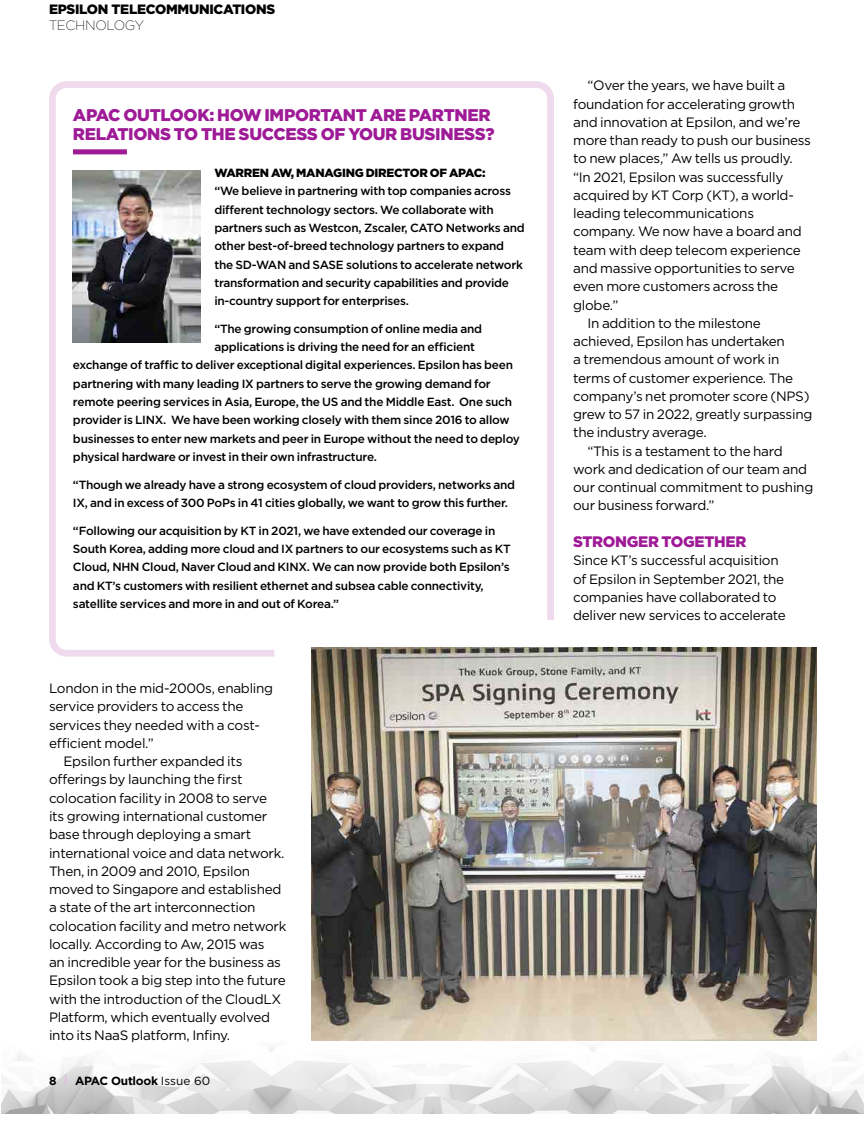
<style>
.page{position:relative;width:864px;height:1145px;background:#fff}
.page>*{position:absolute;margin:0;border:0;box-sizing:border-box;transform-origin:0 0}
.t1{font:900 16.8px/18.6px "Gotham";letter-spacing:-.02em;color:#9e1a97}
.t2{font:900 15.3px "Gotham";letter-spacing:-.02em;color:#9e1a97}
.t3{font:13.5px/18.3px "Gotham";letter-spacing:-.02em;color:#000}
.t4{font:900 13.5px "Gotham";letter-spacing:-.02em;color:#000}
.t5{font:200 13.5px "Gotham";letter-spacing:-.02em;color:#000}
.t6{font:500 11.7px/18.3px "Gotham";letter-spacing:-.02em;color:#000}
.t7{font:900 11.7px "Gotham";letter-spacing:-.02em;color:#000}
.t8{font:700 11.7px "Gotham";letter-spacing:-.025em;color:#000}
.s1{color:#e2bae0}
.s2{font-weight:400}
</style>
<div class="page">
<img style="left:1px;top:961px;width:863px;height:152px">
<img style="left:311px;top:647px;width:505px;height:393px">
<svg style="left:49px;top:81px;width:508px;height:579px"></svg>
<div style="left:73px;top:149px;width:54px;height:5px;background:#9e1a97"></div>
<img style="left:73px;top:170px;width:127px;height:172px">
<p class="t4" style="left:49px;top:0;width:228px">EPSILON TELECOMMUNICATIONS</p>
<p class="t5" style="left:49px;top:17px;width:97px">TECHNOLOGY</p>
<p class="t1" style="left:73px;top:106px;width:423px">APAC OUTLOOK: HOW IMPORTANT ARE PARTNER<br>RELATIONS TO THE SUCCESS OF YOUR BUSINESS?</p>
<p class="t7" style="left:214px;top:165px;width:273px">WARREN AW, MANAGING DIRECTOR OF APAC:</p>
<p class="t6" style="left:214px;top:182px;width:312px">“We believe in partnering with top companies across different technology sectors. We collaborate with partners such as Westcon, Zscaler, CATO Networks and other best-of-breed technology partners to expand the SD-WAN and SASE solutions to accelerate network transformation and security capabilities and provide in-country support for enterprises.</p>
<p class="t6" style="left:214px;top:319px;width:269px">“The growing consumption of online media and</p>
<p class="t6" style="left:214px;top:338px;width:262px">applications is driving the need for an efficient</p>
<p class="t6" style="left:73px;top:356px;width:442px">exchange of traffic to deliver exceptional digital experiences. Epsilon has been</p>
<p class="t6" style="left:73px;top:374px;width:419px">partnering with many leading IX partners to serve the growing demand for</p>
<p class="t6" style="left:73px;top:392px;width:441px">remote peering services in Asia, Europe, the US and the Middle East. One such</p>
<p class="t6" style="left:73px;top:411px;width:438px">provider is LINX. We have been working closely with them since 2016 to allow</p>
<p class="t6" style="left:73px;top:429px;width:449px">businesses to enter new markets and peer in Europe without the need to deploy</p>
<p class="t6" style="left:73px;top:447px;width:306px">physical hardware or invest in their own infrastructure.</p>
<p class="t6" style="left:73px;top:475px;width:444px">“Though we already have a strong ecosystem of cloud providers, networks and<br>IX, and in excess of 300 PoPs in 41 cities globally, we want to grow this further.</p>
<p class="t6" style="left:73px;top:521px;width:439px">“Following our acquisition by KT in 2021, we have extended our coverage in South Korea, adding more cloud and IX partners to our ecosystems such as KT Cloud, NHN Cloud, Naver Cloud and KINX. We can now provide both Epsilon’s and KT’s customers with resilient ethernet and subsea cable connectivity, satellite services and more in and out of Korea.”</p>
<p class="t3" style="left:49px;top:679px;width:226px">London in the mid-2000s, enabling</p>
<p class="t3" style="left:49px;top:697px;width:196px">service providers to access the</p>
<p class="t3" style="left:49px;top:715px;width:213px">services they needed with a cost-</p>
<p class="t3" style="left:49px;top:734px;width:106px">efficient model.”</p>
<p class="t3" style="left:63px;top:752px;width:181px">Epsilon further expanded its</p>
<p class="t3" style="left:49px;top:770px;width:195px">offerings by launching the first</p>
<p class="t3" style="left:49px;top:788px;width:220px">colocation facility in 2008 to serve</p>
<p class="t3" style="left:49px;top:807px;width:220px">its growing international customer</p>
<p class="t3" style="left:49px;top:825px;width:204px">base through deploying a smart</p>
<p class="t3" style="left:49px;top:843px;width:237px">international voice and data network.</p>
<p class="t3" style="left:49px;top:861px;width:203px">Then, in 2009 and 2010, Epsilon</p>
<p class="t3" style="left:49px;top:880px;width:234px">moved to Singapore and established</p>
<p class="t3" style="left:49px;top:898px;width:208px">a state of the art interconnection</p>
<p class="t3" style="left:49px;top:916px;width:239px">colocation facility and metro network</p>
<p class="t3" style="left:49px;top:935px;width:217px">locally. According to Aw, 2015 was</p>
<p class="t3" style="left:49px;top:953px;width:233px">an incredible year for the business as</p>
<p class="t3" style="left:49px;top:971px;width:238px">Epsilon took a big step into the future</p>
<p class="t3" style="left:49px;top:989px;width:234px">with the introduction of the CloudLX</p>
<p class="t3" style="left:49px;top:1008px;width:223px">Platform, which eventually evolved</p>
<p class="t3" style="left:49px;top:1026px;width:183px">into its NaaS platform, Infiny.</p>
<p class="t8" style="left:49px;top:1073px;width:163px">8 <span class="s1">|</span> APAC Outlook <span class="s2">Issue 60</span></p>
<p class="t3" style="left:588px;top:76px;width:199px">“Over the years, we have built a</p>
<p class="t3" style="left:573px;top:94px;width:224px">foundation for accelerating growth</p>
<p class="t3" style="left:573px;top:113px;width:229px">and innovation at Epsilon, and we’re</p>
<p class="t3" style="left:573px;top:131px;width:239px">more than ready to push our business</p>
<p class="t3" style="left:573px;top:149px;width:221px">to new places,” Aw tells us proudly.</p>
<p class="t3" style="left:573px;top:167px;width:212px">“In 2021, Epsilon was successfully</p>
<p class="t3" style="left:573px;top:186px;width:222px">acquired by KT Corp (KT), a world-</p>
<p class="t3" style="left:573px;top:204px;width:182px">leading telecommunications</p>
<p class="t3" style="left:573px;top:222px;width:230px">company. We now have a board and</p>
<p class="t3" style="left:573px;top:240px;width:229px">team with deep telecom experience</p>
<p class="t3" style="left:573px;top:259px;width:223px">and massive opportunities to serve</p>
<p class="t3" style="left:573px;top:277px;width:207px">even more customers across the</p>
<p class="t3" style="left:573px;top:295px;width:47px">globe.”</p>
<p class="t3" style="left:588px;top:314px;width:175px">In addition to the milestone</p>
<p class="t3" style="left:573px;top:332px;width:213px">achieved, Epsilon has undertaken</p>
<p class="t3" style="left:573px;top:350px;width:208px">a tremendous amount of work in</p>
<p class="t3" style="left:573px;top:368px;width:221px">terms of customer experience. The</p>
<p class="t3" style="left:573px;top:387px;width:238px">company’s net promoter score (NPS)</p>
<p class="t3" style="left:573px;top:405px;width:241px">grew to 57 in 2022, greatly surpassing</p>
<p class="t3" style="left:573px;top:423px;width:135px">the industry average.</p>
<p class="t3" style="left:588px;top:441px;width:197px">“This is a testament to the hard</p>
<p class="t3" style="left:573px;top:460px;width:235px">work and dedication of our team and</p>
<p class="t3" style="left:573px;top:478px;width:242px">our continual commitment to pushing</p>
<p class="t3" style="left:573px;top:496px;width:143px">our business forward.”</p>
<p class="t2" style="left:573px;top:531px;width:175px">STRONGER TOGETHER</p>
<p class="t3" style="left:573px;top:551px;width:214px">Since KT’s successful acquisition of Epsilon in September 2021, the companies have collaborated to deliver new services to accelerate</p>
</div>
